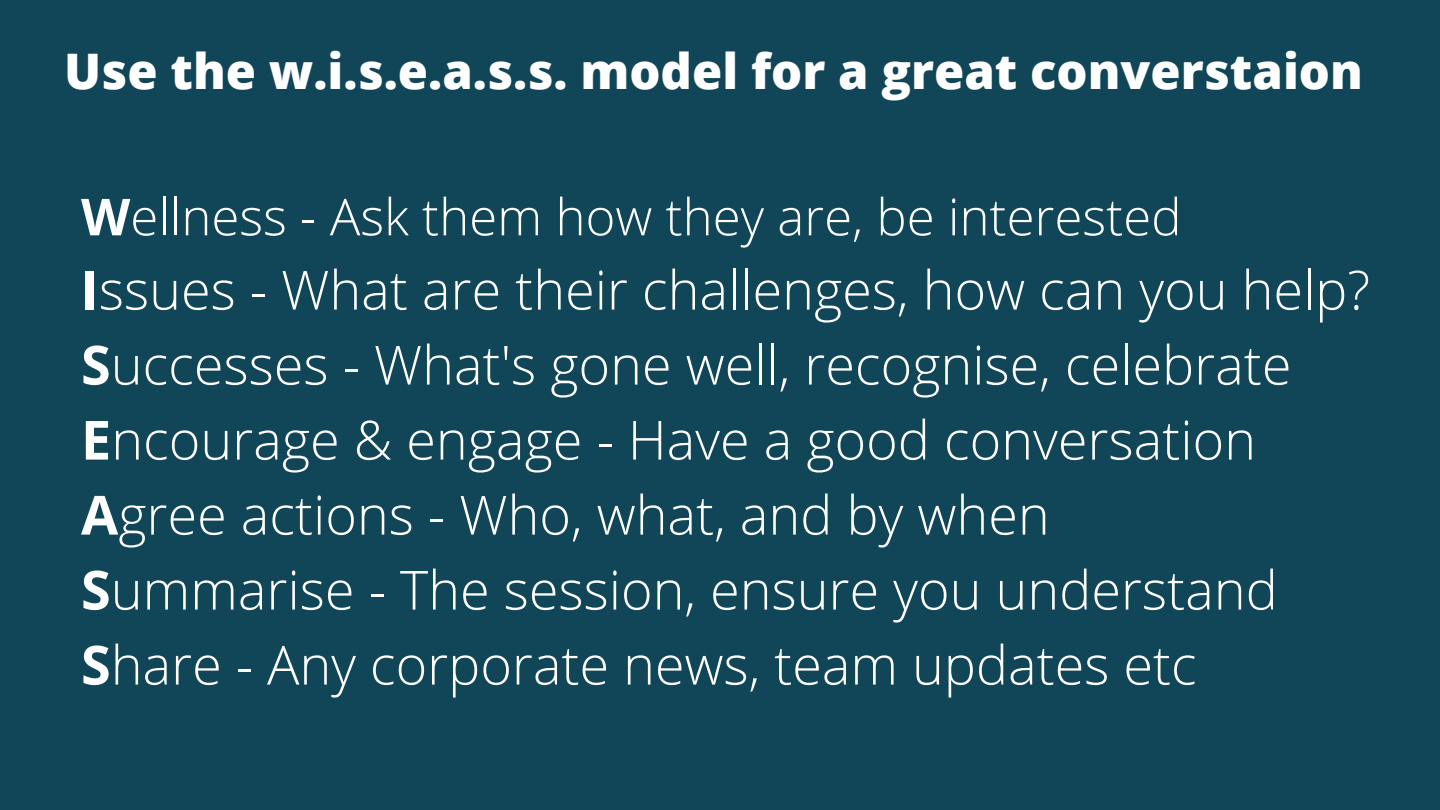
<style>
.page{position:relative;width:1440px;height:810px;background:#104657}
.page>*{position:absolute;margin:0;border:0;box-sizing:border-box;transform-origin:0 0}
.t1{font:300 54px "Open Sans";color:#fff}
.t2{font:300 51px "Open Sans";color:#fff}
.t3{font:800 49px "Open Sans";color:#fff}
.s1{font-weight:700}
</style>
<div class="page">
<p class="t3" style="left:64px;top:37px;width:1300px">Use the w.i.s.e.a.s.s. model for a great converstaion</p>
<p class="t2" style="left:81px;top:181px;width:1102px"><span class="s1">W</span>ellness - Ask them how they are, be interested</p>
<p class="t1" style="left:81px;top:252px;width:1291px"><span class="s1">I</span>ssues - What are their challenges, how can you help?</p>
<p class="t1" style="left:81px;top:327px;width:1212px"><span class="s1">S</span>uccesses - What's gone well, recognise, celebrate</p>
<p class="t1" style="left:81px;top:402px;width:1176px"><span class="s1">E</span>ncourage &amp; engage - Have a good conversation</p>
<p class="t1" style="left:81px;top:477px;width:970px"><span class="s1">A</span>gree actions - Who, what, and by when</p>
<p class="t1" style="left:81px;top:552px;width:1198px"><span class="s1">S</span>ummarise - The session, ensure you understand</p>
<p class="t1" style="left:81px;top:627px;width:1117px"><span class="s1">S</span>hare - Any corporate news, team updates etc</p>
</div>
